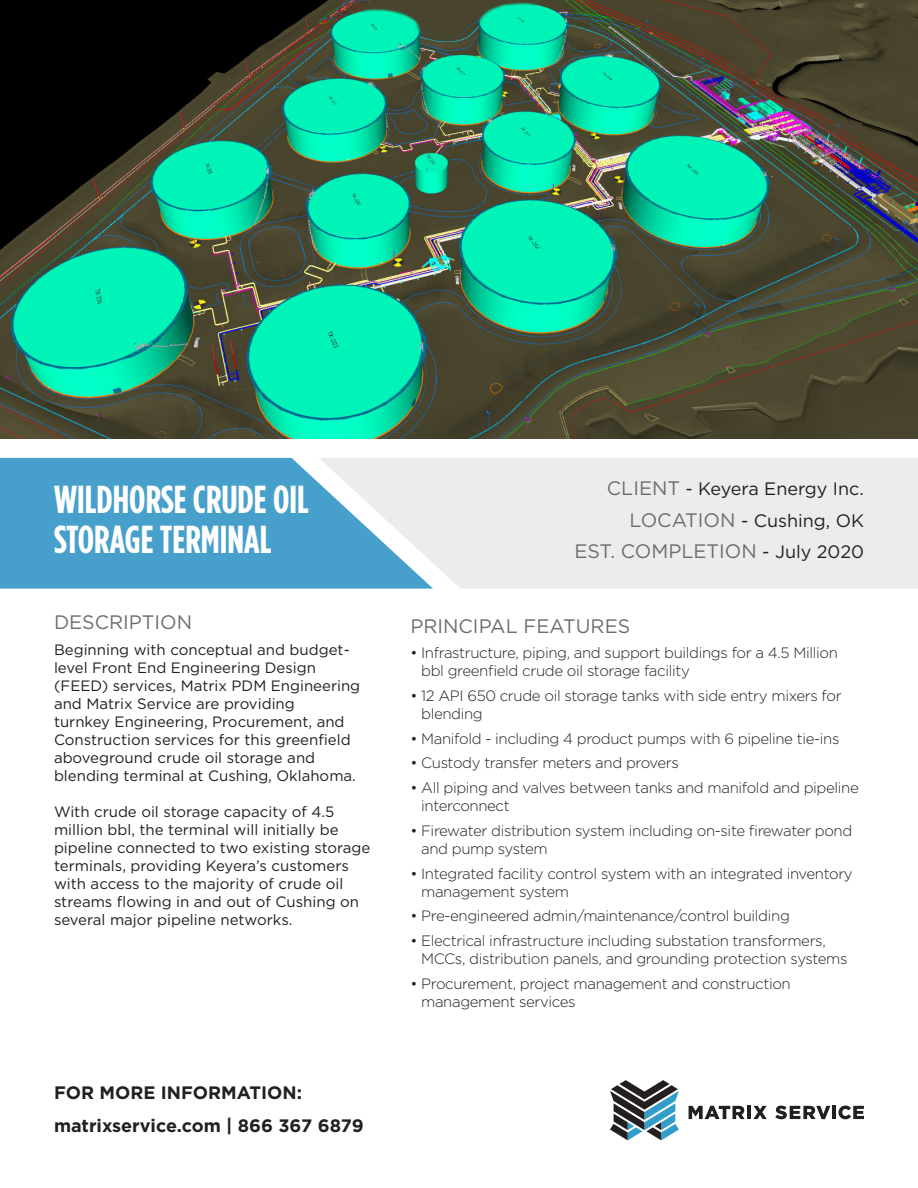
<style>
.page{position:relative;width:918px;height:1188px;background:#fff}
.page>*{position:absolute;margin:0;border:0;box-sizing:border-box;transform-origin:0 0}
.Project_Summary_Titl{font:700 39px/40.5px "Gotham Condensed";color:#fff}
.Project_Summary_Acce{font:19.5px "Gotham";color:#6c6d70}
.Project_Summary_Para{font:19.5px "Gotham";color:#6c6d70}
.Project_Summary_Head{font:19.5px "Gotham";color:#6c6d70}
.Project_Summary_Acce-2{font:700 18px "Gotham";color:#231f20}
.Project_Summary_Acce-3{font:18px "Gotham";color:#231f20}
.t1{font:300 15px/18px "Gotham";letter-spacing:-.025em;color:#231f20}
.Project_Summary_Para-2{font:15px/18px "Gotham";color:#231f20}
.s1{font-size:19.5px;color:#6c6d70}
.s2{font-size:18px;color:#231f20}
</style>
<div class="page">
<img style="left:0;top:0;width:918px;height:438px">
<div style="left:0;top:458px;width:319px;height:131px;background:#47a0cb"></div>
<svg style="left:319px;top:458px;width:599px;height:131px;background:#e0e7ec"></svg>
<svg style="left:689px;top:1106px;width:56px;height:13px"></svg>
<hr style="left:747px;top:1106px;width:4px;height:13px;background:#231f20">
<svg style="left:753px;top:1106px;width:14px;height:13px"></svg>
<svg style="left:775px;top:1106px;width:55px;height:13px"></svg>
<hr style="left:832px;top:1106px;width:4px;height:13px;background:#231f20">
<svg style="left:838px;top:1106px;width:26px;height:13px"></svg>
<svg style="left:610px;top:1080px;width:69px;height:60px"></svg>
<p class="Project_Summary_Titl" style="left:54px;top:478px;width:256px">WILDHORSE CRUDE OIL<br>STORAGE TERMINAL</p>
<p class="Project_Summary_Head" style="left:54px;top:610px;width:140px">DESCRIPTION</p>
<p class="Project_Summary_Para-2" style="left:54px;top:640px;width:308px">Beginning with conceptual and budget&shy;level Front End Engineering Design (FEED) services, Matrix PDM Engineering and Matrix Service are providing<br>turnkey Engineering, Procurement, and Construction services for this greenfield aboveground crude oil storage and blending terminal at Cushing, Oklahoma.</p>
<p class="Project_Summary_Para-2" style="left:54px;top:802px;width:318px">With crude oil storage capacity of 4.5 million bbl, the terminal will initially be pipeline connected to two existing storage terminals, providing Keyera’s customers with access to the majority of crude oil streams flowing in and out of Cushing on several major pipeline networks.</p>
<p class="Project_Summary_Acce-2" style="left:54px;top:1080px;width:250px">FOR MORE INFORMATION:</p>
<p class="Project_Summary_Acce-2" style="left:54px;top:1113px;width:311px">matrixservice.com | 866 367 6879</p>
<p class="Project_Summary_Acce-3" style="left:607px;top:477px;width:259px"><span class="s1">CLIENT</span> - Keyera Energy Inc.</p>
<p class="Project_Summary_Acce-3" style="left:629px;top:509px;width:236px"><span class="s1">LOCATION</span> - Cushing, OK</p>
<p class="Project_Summary_Acce" style="left:574px;top:539px;width:291px">EST. COMPLETION <span class="s2">- July 2020</span></p>
<p class="Project_Summary_Para" style="left:410px;top:614px;width:221px">PRINCIPAL FEATURES</p>
<p class="t1" style="left:421px;top:643px;width:418px;text-indent:-11px">• Infrastructure, piping, and support buildings for a 4.5 Million bbl greenfield crude oil storage facility</p>
<p class="t1" style="left:421px;top:686px;width:422px;text-indent:-11px">• 12 API 650 crude oil storage tanks with side entry mixers for blending</p>
<p class="t1" style="left:410px;top:729px;width:431px">• Manifold - including 4 product pumps with 6 pipeline tie-ins</p>
<p class="t1" style="left:410px;top:754px;width:270px">• Custody transfer meters and provers</p>
<p class="t1" style="left:421px;top:778px;width:439px;text-indent:-11px">• All piping and valves between tanks and manifold and pipeline interconnect</p>
<p class="t1" style="left:421px;top:821px;width:433px;text-indent:-11px">• Firewater distribution system including on-site firewater pond and pump system</p>
<p class="t1" style="left:421px;top:864px;width:433px;text-indent:-11px">• Integrated facility control system with an integrated inventory management system</p>
<p class="t1" style="left:410px;top:907px;width:381px">• Pre-engineered admin/maintenance/control building</p>
<p class="t1" style="left:421px;top:931px;width:428px;text-indent:-11px">• Electrical infrastructure including substation transformers,<br>MCCs, distribution panels, and grounding protection systems</p>
<p class="t1" style="left:421px;top:974px;width:371px;text-indent:-11px">• Procurement, project management and construction management services</p>
</div>
